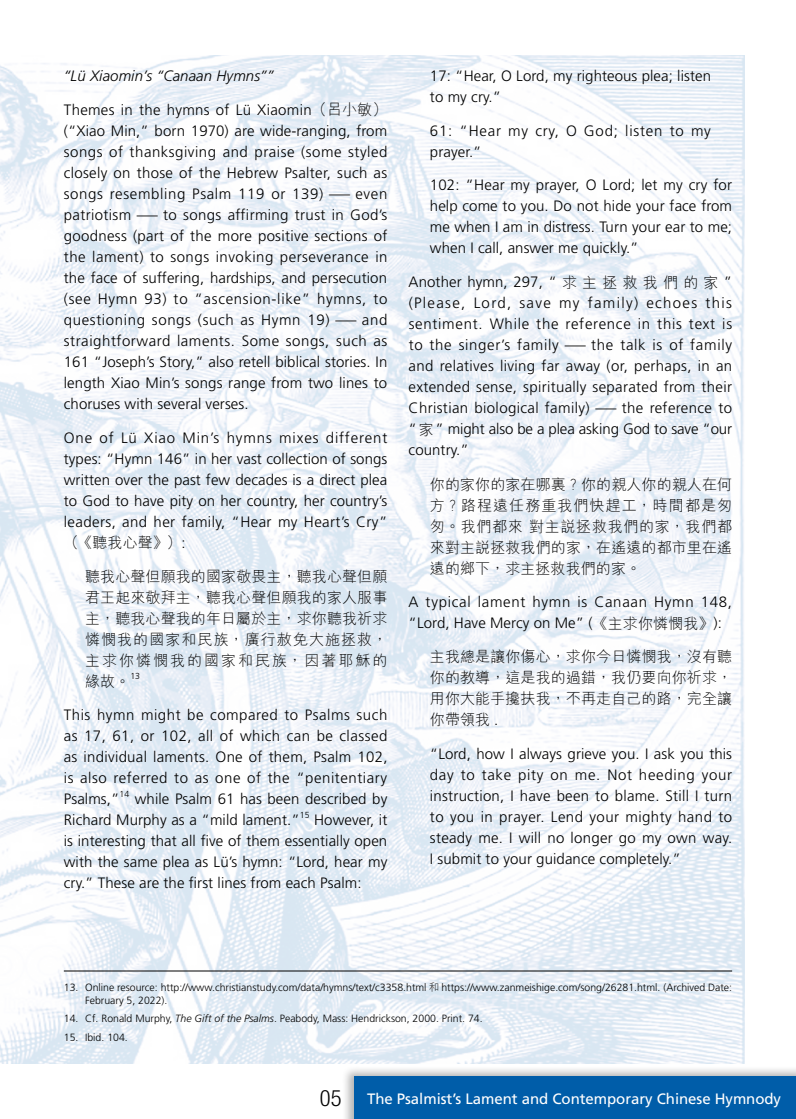
<style>
.page{position:relative;width:796px;height:1119px;background:#fff}
.page>*{position:absolute;margin:0;border:0;box-sizing:border-box;transform-origin:0 0}
.t1{font:300 15px/21px "Frutiger";letter-spacing:.005em;color:#000;text-align:justify}
.t2{font:300 15px/21px "M Hei HK";letter-spacing:.005em;color:#000;text-align:justify}
.t3{font:300 15px/21.1px "Frutiger";letter-spacing:.045em;color:#000}
.t4{font:15px "Frutiger";letter-spacing:-.005em;color:#fff}
.t5{font:300 15px/21px "Frutiger";letter-spacing:.055em;color:#000}
.t6{font:italic 300 15px "Frutiger";letter-spacing:.005em;color:#000}
.t7{font:300 10.5px/12.6px "Frutiger";color:#000}
.t8{font:300 8.7px "Frutiger";color:#000}
.s1{font-family:"M Hei HK"}
.s2{font-family:"Frutiger"}
.s3{font-style:italic}
.s4{font-family:"Helvetica Neue";font-weight:300;font-stretch:condensed;font-size:22.5px;color:#000}
</style>
<div class="page">
<img style="left:0;top:55px;width:744px;height:1008px">
<hr style="left:64px;top:970px;width:667px;height:1px;background:#000">
<div style="left:340px;top:1064px;width:455px;height:54px;background:#000;opacity:.3"></div>
<div style="left:354px;top:1076px;width:441px;height:42px;background:#005da9"></div>
<p class="t6" style="left:64px;top:67px;width:211px">“Lü Xiaomin’s “Canaan Hymns””</p>
<p class="t1" style="left:64px;top:99px;width:325px">Themes in the hymns of Lü Xiaomin<span class="s1">（呂小敏）</span>(“Xiao Min,” born 1970) are wide-ranging, from songs of thanksgiving and praise (some styled closely on those of the Hebrew Psalter, such as songs resembling Psalm 119 or 139) — even patriotism — to songs affirming trust in God’s goodness (part of the more positive sections of the lament) to songs invoking perseverance in the face of suffering, hardships, and persecution (see Hymn 93) to “ascension-like” hymns, to questioning songs (such as Hymn 19) — and straightforward laments. Some songs, such as 161 “Joseph’s Story,” also retell biblical stories. In length Xiao Min’s songs range from two lines to choruses with several verses.</p>
<p class="t1" style="left:64px;top:427px;width:325px">One of Lü Xiao Min’s hymns mixes different types: “Hymn 146” in her vast collection of songs written over the past few decades is a direct plea to God to have pity on her country, her country’s leaders, and her family, “Hear my Heart’s Cry”</p>
<p class="t2" style="left:64px;top:532px;width:123px">（《聽我心聲》）<span class="s2">:</span></p>
<p class="t2" style="left:85px;top:565px;width:303px">聽我心聲但願我的國家敬畏主，聽我心聲但願君王起來敬拜主，聽我心聲但願我的家人服事主，聽我心聲我的年日屬於主，求你聽我祈求憐憫我的國家和民族，廣行赦免大施拯救，主求你憐憫我的國家和民族，因著耶穌的緣故。</p>
<p class="t8" style="left:130px;top:671px;width:11px">13</p>
<p class="t1" style="left:64px;top:704px;width:325px">This hymn might be compared to Psalms such as 17, 61, or 102, all of which can be classed as individual laments. One of them, Psalm 102, is also referred to as one of the “penitentiary Psalms,”</p>
<p class="t8" style="left:119px;top:789px;width:11px">14</p>
<p class="t1" style="left:64px;top:788px;width:325px;text-indent:71px">while Psalm 61 has been described by<br>Richard Murphy as a “mild lament.”</p>
<p class="t8" style="left:299px;top:810px;width:11px">15</p>
<p class="t1" style="left:64px;top:809px;width:325px;text-indent:250px">However, it is interesting that all five of them essentially open with the same plea as Lü’s hymn: “Lord, hear my cry.” These are the first lines from each Psalm:</p>
<p class="t1" style="left:429px;top:65px;width:282px">17: “Hear, O Lord, my righteous plea; listen to my cry.”</p>
<p class="t5" style="left:429px;top:120px;width:282px">61: “Hear my cry, O God; listen to my prayer.”</p>
<p class="t1" style="left:429px;top:175px;width:303px">102: “Hear my prayer, O Lord; let my cry for help come to you. Do not hide your face from me when I am in distress. Turn your ear to me; when I call, answer me quickly.”</p>
<p class="t1" style="left:408px;top:272px;width:325px">Another hymn, 297, “ <span class="s1">求主拯救我們的家</span> ” (Please, Lord, save my family) echoes this sentiment. While the reference in this text is to the singer’s family — the talk is of family and relatives living far away (or, perhaps, in an extended sense, spiritually separated from their Christian biological family) — the reference to “<span class="s1">家</span>” might also be a plea asking God to save “our country.”</p>
<p class="t2" style="left:429px;top:473px;width:303px">你的家你的家在哪裏？你的親人你的親人在何方？路程遠任務重我們快趕工，時間都是匆匆。我們都來對主說拯救我們的家，我們都來對主說拯救我們的家，在遙遠的都市里在遙遠的鄉下，求主拯救我們的家。</p>
<p class="t3" style="left:408px;top:591px;width:325px">A typical lament hymn is Canaan Hymn 148, “Lord, Have Mercy on Me” (<span class="s1">《主求你憐憫我》</span>):</p>
<p class="t2" style="left:429px;top:646px;width:303px">主我總是讓你傷心，求你今日憐憫我，沒有聽你的教導，這是我的過錯，我仍要向你祈求，用你大能手攙扶我，不再走自己的路，完全讓你帶領我 <span class="s2">.</span></p>
<p class="t1" style="left:429px;top:743px;width:303px">“Lord, how I always grieve you. I ask you this day to take pity on me. Not heeding your instruction, I have been to blame. Still I turn to you in prayer. Lend your mighty hand to steady me. I will no longer go my own way.<br>I submit to your guidance completely.”</p>
<p class="t7" style="left:85px;top:981px;width:648px;text-indent:-21px">13. Online resource: http://www.christianstudy.com/data/hymns/text/c3358.html <span class="s1">和</span> https://www.zanmeishige.com/song/26281.html. (Archived Date:<br>February 5, 2022).</p>
<p class="t7" style="left:64px;top:1012px;width:420px">14. Cf. Ronald Murphy, <span class="s3">The Gift of the Psalms</span>. Peabody, Mass: Hendrickson, 2000. Print. 74.</p>
<p class="t7" style="left:64px;top:1031px;width:65px">15. Ibid. 104.</p>
<p class="t4" style="left:320px;top:1089px;width:462px"><span class="s4">05</span> The Psalmist’s Lament and Contemporary Chinese Hymnody</p>
</div>
